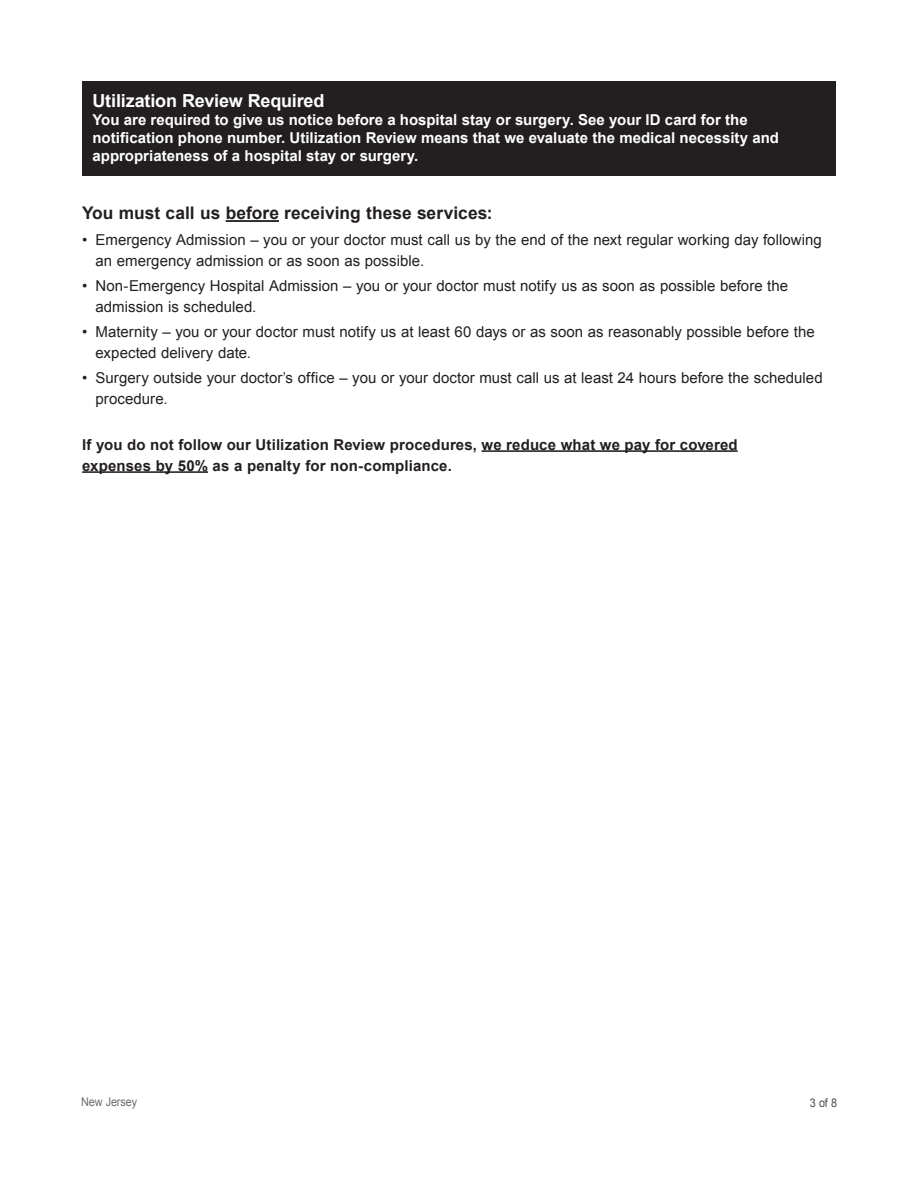
<style>
.page{position:relative;width:918px;height:1188px;background:#fff}
.page>*{position:absolute;margin:0;border:0;box-sizing:border-box;transform-origin:0 0}
.t1{font:700 18px "Arial";letter-spacing:-.01em;color:#fff}
.t2{font:700 17.4px "Arial";color:#231f20}
.t3{font:15px/21px "Arial";letter-spacing:.005em;color:#231f20}
.t4{font:700 15px/18px "Arial";color:#fff}
.t5{font:700 15px/21px "Arial";letter-spacing:.01em;color:#231f20}
.t6{font:12px "Arial";letter-spacing:-.005em;color:#6c6d70;scale:.9 1}
.t7{font:12px "Arial";color:#4b4c4d;scale:.9 1}
</style>
<div class="page">
<div style="left:82px;top:81px;width:754px;height:95px;background:#231f20"></div>
<hr style="left:226px;top:220px;width:53px;height:2px;background:#231f20">
<hr style="left:482px;top:450px;width:256px;height:2px;background:#231f20">
<hr style="left:82px;top:471px;width:126px;height:2px;background:#231f20">
<p class="t1" style="left:93px;top:89px;width:233px">Utilization Review Required</p>
<p class="t4" style="left:93px;top:111px;width:688px">You are required to give us notice before a hospital stay or surgery. See your ID card for the notification phone number. Utilization Review means that we evaluate the medical necessity and appropriateness of a hospital stay or surgery.</p>
<p class="t2" style="left:82px;top:202px;width:412px">You must call us before receiving these services:</p>
<p class="t3" style="left:96px;top:229px;width:728px;text-indent:-14px">• Emergency Admission – you or your doctor must call us by the end of the next regular working day following an emergency admission or as soon as possible.</p>
<p class="t3" style="left:96px;top:275px;width:694px;text-indent:-14px">• Non-Emergency Hospital Admission – you or your doctor must notify us as soon as possible before the admission is scheduled.</p>
<p class="t3" style="left:96px;top:321px;width:721px;text-indent:-14px">• Maternity – you or your doctor must notify us at least 60 days or as soon as reasonably possible before the expected delivery date.</p>
<p class="t3" style="left:96px;top:367px;width:729px;text-indent:-14px">• Surgery outside your doctor’s office – you or your doctor must call us at least 24 hours before the scheduled procedure.</p>
<p class="t5" style="left:82px;top:434px;width:657px">If you do not follow our Utilization Review procedures, we reduce what we pay for covered expenses by 50% as a penalty for non-compliance.</p>
<p class="t6" style="left:81px;top:1094px;width:64px">New Jersey</p>
<p class="t7" style="left:810px;top:1094px;width:32px">3 of 8</p>
</div>
